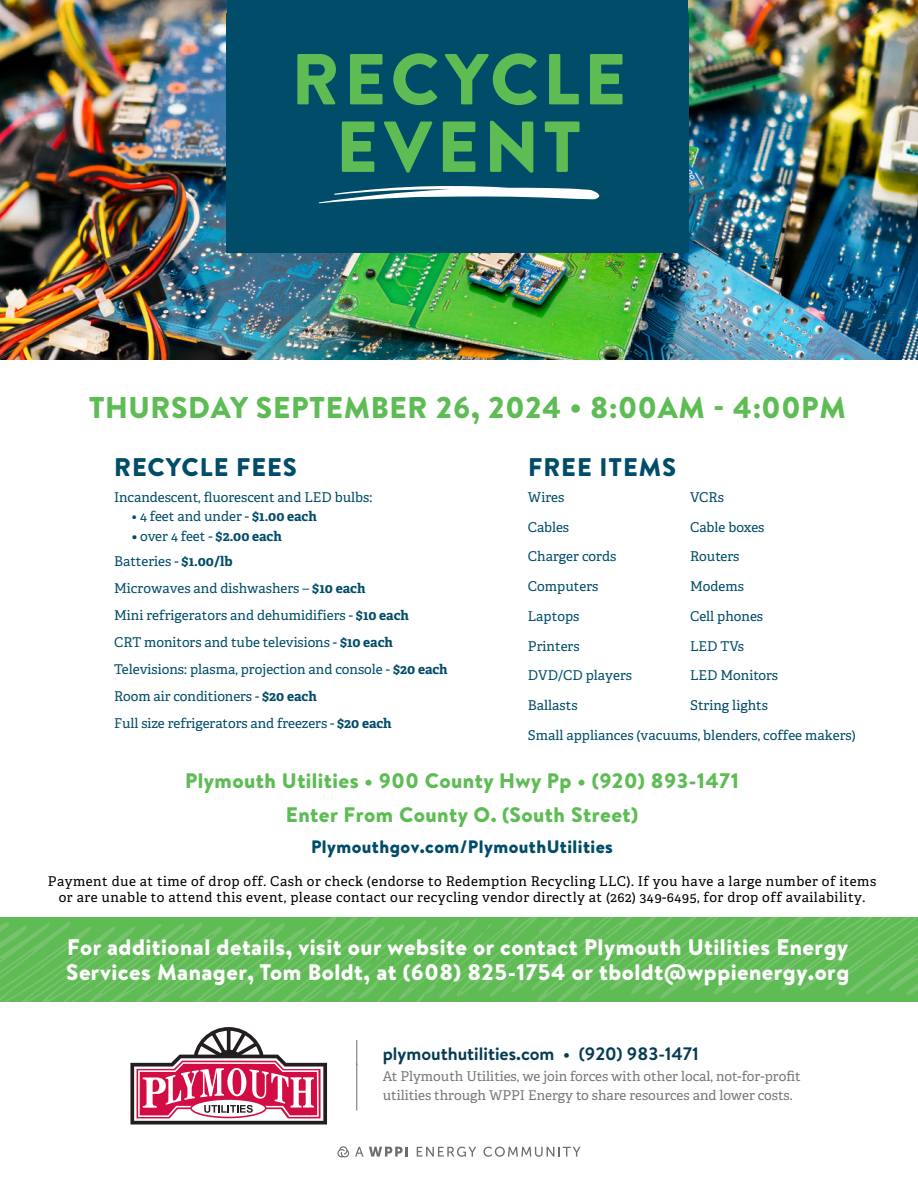
<style>
.page{position:relative;width:918px;height:1188px;background:#fff}
.page>*{position:absolute;margin:0;border:0;box-sizing:border-box;transform-origin:0 0}
.Small_Headline{font:900 72px/67.5px "Brandon Text";letter-spacing:.07em;color:#5fbc55;text-align:center}
.Section_Title{font:900 30px "Brandon Text";letter-spacing:.02em;color:#5ebc55}
.Section_Title-2{font:900 25.5px "Brandon Text";letter-spacing:.04em;color:#004c69}
.WPPI_Mbr_body{font:900 25.5px "Brandon Text";letter-spacing:.04em;color:#004c69}
.CTA{font:900 22.5px/25.5px "Brandon Text";letter-spacing:.02em;color:#fff}
.t1{font:900 21px/33.9px "Brandon Text";letter-spacing:.02em;color:#5ebc55;text-align:center}
.Footer_Contact_Info{font:700 18px "Brandon Text";color:#073b53}
.t2{font:900 18px "Brandon Text";letter-spacing:.025em;color:#004c69}
.WPPI_Mbr_body-2{font:13.5px/27px "Adelle";color:#004c69}
.t3{font:13.5px/16px "Adelle";letter-spacing:.035em;color:#000;text-align:center}
.Footer_Copy{font:13.5px/19.5px "Adelle";color:#76787b}
.WPPI_Mbr_body-3{font:700 13.5px "Adelle";letter-spacing:-.005em;color:#004c69}
.s1{font-weight:700}
.s2{font-weight:400}
</style>
<div class="page">
<svg style="left:355px;top:1147px;width:53px;height:10px"></svg>
<svg style="left:417px;top:1147px;width:59px;height:10px"></svg>
<svg style="left:483px;top:1147px;width:98px;height:10px"></svg>
<svg style="left:337px;top:1146px;width:12px;height:11px"></svg>
<svg style="left:356px;top:1040px;width:1px;height:24px"></svg>
<hr style="left:356px;top:1064px;width:1px;height:46px;background:#6c6d70">
<svg style="left:130px;top:1027px;width:197px;height:98px"></svg>
<img style="left:0;top:0;width:918px;height:360px">
<div style="left:227px;top:0;width:461px;height:251px;background:#004c69"></div>
<div style="left:226px;top:13px;width:462px;height:240px;background:#004c69"></div>
<svg style="left:0;top:917px;width:918px;height:85px;background:#65bd5b"></svg>
<svg style="left:319px;top:186px;width:281px;height:17px"></svg>
<p class="Small_Headline" style="left:292px;top:17px;width:336px">RECYCLE<br>EVENT</p>
<p class="Small_Headline" style="left:336px;top:112px;width:247px">EVENT</p>
<p class="Section_Title" style="left:89px;top:386px;width:759px">THURSDAY SEPTEMBER 26, 2024 • 8:00AM - 4:00PM</p>
<p class="Section_Title-2" style="left:114px;top:449px;width:184px">RECYCLE FEES</p>
<p class="WPPI_Mbr_body-2" style="left:114px;top:484px;width:260px">Incandescent, fluorescent and LED bulbs:</p>
<p class="WPPI_Mbr_body-2" style="left:132px;top:503px;width:186px">• 4 feet and under - <span class="s1">$1.00 each</span></p>
<p class="WPPI_Mbr_body-3" style="left:132px;top:527px;width:151px">• <span class="s2">over 4 feet -</span> $2.00 each</p>
<p class="WPPI_Mbr_body-2" style="left:114px;top:548px;width:335px">Batteries - <span class="s1">$1.00/lb<br></span>Microwaves and dishwashers – <span class="s1">$10 each<br></span>Mini refrigerators and dehumidifiers - <span class="s1">$10 each<br></span>CRT monitors and tube televisions - <span class="s1">$10 each </span>Televisions: plasma, projection and console - <span class="s1">$20 each </span>Room air conditioners - <span class="s1">$20 each<br></span>Full size refrigerators and freezers - <span class="s1">$20 each</span></p>
<p class="WPPI_Mbr_body" style="left:528px;top:449px;width:150px">FREE ITEMS</p>
<p class="WPPI_Mbr_body-2" style="left:528px;top:484px;width:38px">Wires</p>
<p class="WPPI_Mbr_body-2" style="left:528px;top:512px;width:90px;line-height:29.5px">Cables<br>Charger cords</p>
<p class="WPPI_Mbr_body-2" style="left:528px;top:573px;width:72px">Computers</p>
<p class="WPPI_Mbr_body-2" style="left:528px;top:603px;width:53px">Laptops</p>
<p class="WPPI_Mbr_body-2" style="left:528px;top:631px;width:106px;line-height:29.5px">Printers<br>DVD/CD players</p>
<p class="WPPI_Mbr_body-2" style="left:528px;top:692px;width:51px">Ballasts</p>
<p class="WPPI_Mbr_body-2" style="left:528px;top:722px;width:329px">Small appliances (vacuums, blenders, coffee makers)</p>
<p class="WPPI_Mbr_body-2" style="left:690px;top:484px;width:35px">VCRs</p>
<p class="WPPI_Mbr_body-2" style="left:690px;top:514px;width:76px">Cable boxes</p>
<p class="WPPI_Mbr_body-2" style="left:690px;top:543px;width:51px">Routers</p>
<p class="WPPI_Mbr_body-2" style="left:690px;top:573px;width:55px">Modems</p>
<p class="WPPI_Mbr_body-2" style="left:690px;top:603px;width:75px">Cell phones</p>
<p class="WPPI_Mbr_body-2" style="left:690px;top:633px;width:55px">LED TVs</p>
<p class="WPPI_Mbr_body-2" style="left:690px;top:662px;width:89px">LED Monitors</p>
<p class="WPPI_Mbr_body-2" style="left:690px;top:692px;width:79px">String lights</p>
<h3 class="t1" style="left:185px;top:764px;width:555px">Plymouth Utilities • 900 County Hwy Pp • (920) 893-1471<br>Enter From County O. (South Street)</h3>
<h3 class="t2" style="left:311px;top:834px;width:304px">Plymouthgov.com/PlymouthUtilities</h3>
<p class="t3" style="left:48px;top:874px;width:830px">Payment due at time of drop off. Cash or check (endorse to Redemption Recycling LLC). If you have a large number of items or are unable to attend this event, please contact our recycling vendor directly at (262) 349-6495, for drop off availability.</p>
<p class="CTA" style="left:66px;top:934px;width:785px">For additional details, visit our website or contact Plymouth Utilities Energy<br>Services Manager, Tom Boldt, at (608) 825-1754 or tboldt@wppienergy.org</p>
<p class="Footer_Contact_Info" style="left:383px;top:1041px;width:318px">plymouthutilities.com • (920) 983-1471</p>
<p class="Footer_Copy" style="left:383px;top:1066px;width:419px">At Plymouth Utilities, we join forces with other local, not-for-profit utilities through WPPI Energy to share resources and lower costs.</p>
</div>
